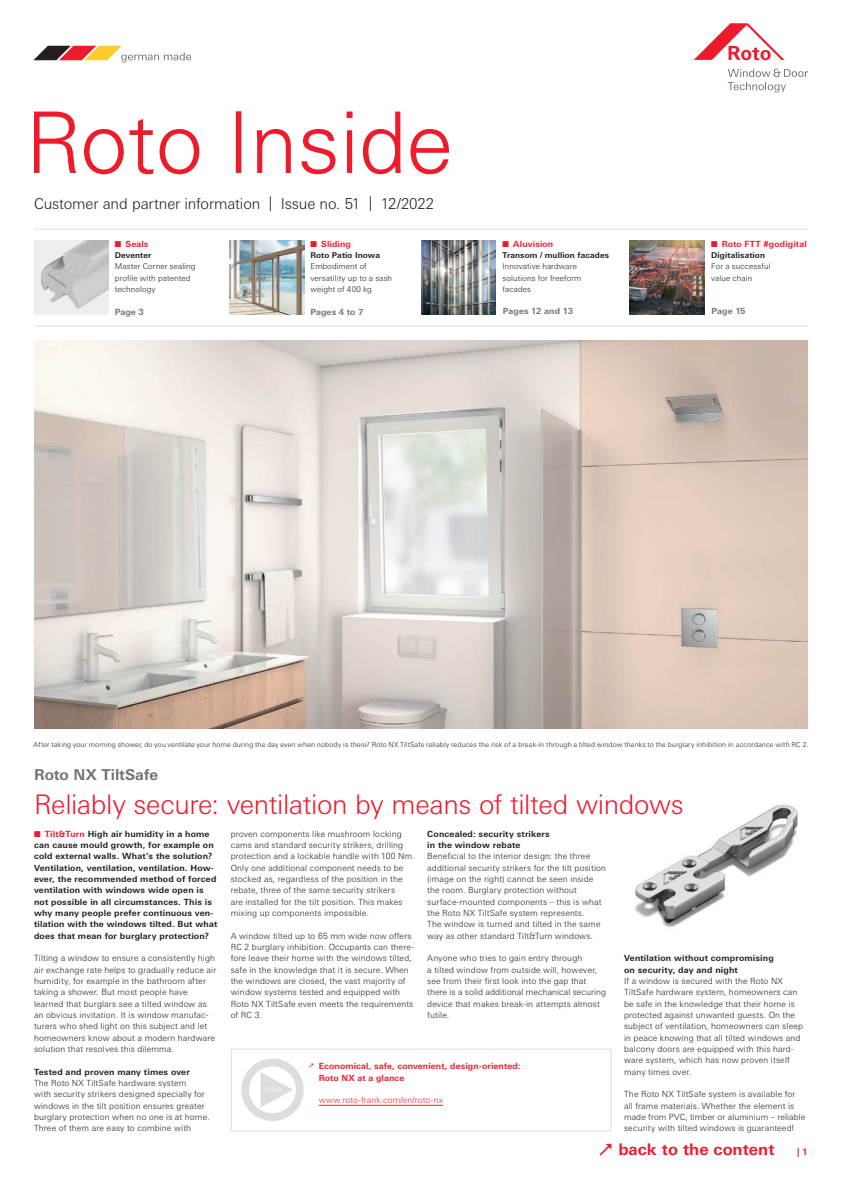
<style>
.page{position:relative;width:842px;height:1191px;background:#fff}
.page>*{position:absolute;margin:0;border:0;box-sizing:border-box;transform-origin:0 0}
.t1{font:300 27px "Univers Next W1 G";letter-spacing:-.015em;color:#ee1b2d}
.t2{font:700 16px "Univers Next W1 G";color:#ee1b2d}
.t3{font:300 15px "Univers Next W1 G";letter-spacing:-.01em;color:#231f20}
.t4{font:700 15px "Univers Next W1 G";letter-spacing:-.005em;color:#717275}
.t5{font:700 9px "Univers Next W1 G";color:#ee1b2d}
.t6{font:300 8.5px/11.3px "Univers Next W1 G";letter-spacing:.02em;color:#231f20}
.t7{font:700 8.5px/11.3px "Univers Next W1 G";letter-spacing:.02em;color:#231f20}
.t8{font:700 8.5px/11.3px "Univers Next W1 G";letter-spacing:.01em;color:#ee1b2d}
.t9{font:700 8.5px "Univers Next W1 G";letter-spacing:.01em;color:#717275}
.t10{font:300 8.5px "Univers Next W1 G";letter-spacing:.01em;color:#ee1b2d}
.t11{font:300 8px/11.3px "Univers Next W1 G";letter-spacing:.01em;color:#231f20}
.t12{font:700 8px "Univers Next W1 G";letter-spacing:.01em;color:#231f20}
.t13{font:300 7px "Univers Next W1 G";letter-spacing:.015em;color:#231f20}
.s1{color:#ee1b2d}
</style>
<div class="page">
<svg style="left:33px;top:46px;width:158px;height:16px"></svg>
<svg style="left:694px;top:23px;width:90px;height:37px"></svg>
<svg style="left:728px;top:69px;width:80px;height:23px"></svg>
<hr style="left:34px;top:229px;width:774px;height:1px;background:#dcdddf">
<hr style="left:34px;top:325px;width:774px;height:1px;background:#dcdddf">
<img style="left:230px;top:240px;width:74px;height:74px">
<img style="left:422px;top:240px;width:74px;height:74px">
<img style="left:630px;top:240px;width:74px;height:74px">
<svg style="left:236px;top:111px;width:213px;height:63px"></svg>
<svg style="left:34px;top:112px;width:165px;height:62px"></svg>
<img style="left:34px;top:340px;width:774px;height:389px">
<img style="left:34px;top:240px;width:74px;height:74px">
<img style="left:634px;top:804px;width:164px;height:123px">
<hr style="left:319px;top:1105px;width:124px;height:1px;background:#ee1b2d">
<div style="left:231px;top:1048px;width:380px;height:83px;border:1px solid #dcdddf"></div>
<svg style="left:241px;top:1058px;width:63px;height:63px"></svg>
<h3 class="t3" style="left:34px;top:195px;width:402px">Customer and partner information | Issue no. 51 | 12/2022</h3>
<p class="t8" style="left:115px;top:238px;width:35px">■ Seals</p>
<p class="t12" style="left:115px;top:250px;width:38px">Deventer</p>
<p class="t11" style="left:115px;top:261px;width:82px">Master Corner sealing profile with patented technology</p>
<p class="t9" style="left:115px;top:307px;width:31px">Page 3</p>
<p class="t8" style="left:310px;top:238px;width:42px">■ Sliding</p>
<p class="t12" style="left:310px;top:250px;width:71px">Roto Patio Inowa</p>
<p class="t11" style="left:310px;top:261px;width:83px">Embodiment of versatility up to a sash weight of 400 kg</p>
<p class="t9" style="left:310px;top:306px;width:55px">Pages 4 to 7</p>
<p class="t9" style="left:503px;top:306px;width:72px">Pages 12 and 13</p>
<p class="t8" style="left:503px;top:238px;width:52px">■ Aluvision</p>
<p class="t12" style="left:503px;top:250px;width:108px">Transom / mullion facades</p>
<p class="t11" style="left:503px;top:261px;width:80px">Innovative hardware solutions for freeform facades</p>
<p class="t8" style="left:711px;top:238px;width:97px">■ Roto FTT #godigital</p>
<p class="t12" style="left:711px;top:250px;width:55px">Digitalisation</p>
<p class="t11" style="left:711px;top:261px;width:61px">For a successful value chain</p>
<p class="t9" style="left:711px;top:306px;width:36px">Page 15</p>
<p class="t13" style="left:34px;top:740px;width:777px">After taking your morning shower, do you ventilate your home during the day even when nobody is there? Roto NX TiltSafe reliably reduces the risk of a break-in through a tilted window thanks to the burglary inhibition in accordance with RC 2.</p>
<h3 class="t4" style="left:34px;top:765px;width:125px">Roto NX TiltSafe</h3>
<h1 class="t1" style="left:34px;top:788px;width:651px">Reliably secure: ventilation by means of tilted windows</h1>
<p class="t7" style="left:34px;top:828px;width:185px"><span class="s1">■ Tilt&amp;Turn</span> High air humidity in a home can cause mould growth, for example on cold external walls. What’s the solution?<br>Ventilation, ventilation, ventilation. How&shy;ever, the recommended method of forced ventilation with windows wide open is not possible in all circumstances. This is why many people prefer continuous ven&shy;tilation with the windows tilted. But what does that mean for burglary protection?</p>
<p class="t6" style="left:34px;top:952px;width:184px">Tilting a window to ensure a consistently high air exchange rate helps to gradually reduce air humidity, for example in the bathroom after taking a shower. But most people have learned that burglars see a tilted window as an obvious invitation. It is window manufac&shy;turers who shed light on this subject and let homeowners know about a modern hardware solution that resolves this dilemma.</p>
<p class="t7" style="left:34px;top:1066px;width:157px">Tested and proven many times over</p>
<p class="t6" style="left:34px;top:1077px;width:177px">The Roto NX TiltSafe hardware system<br>with security strikers designed specially for windows in the tilt position ensures greater burglary protection when no one is at home.<br>Three of them are easy to combine with</p>
<p class="t6" style="left:231px;top:828px;width:185px">proven components like mushroom locking cams and standard security strikers, drilling protection and a lockable handle with 100 Nm.<br>Only one additional component needs to be stocked as, regardless of the position in the rebate, three of the same security strikers<br>are installed for the tilt position. This makes mixing up components impossible.</p>
<p class="t6" style="left:231px;top:930px;width:185px">A window tilted up to 65 mm wide now offers RC 2 burglary inhibition. Occupants can there&shy;fore leave their home with the windows tilted, safe in the knowledge that it is secure. When the windows are closed, the vast majority of window systems tested and equipped with Roto NX TiltSafe even meets the requirements of RC 3.</p>
<p class="t7" style="left:427px;top:828px;width:124px">Concealed: security strikers in the window rebate</p>
<p class="t6" style="left:427px;top:850px;width:180px">Beneficial to the interior design: the three additional security strikers for the tilt position (image on the right) cannot be seen inside the room. Burglary protection without surface-mounted components – this is what the Roto NX TiltSafe system represents.<br>The window is turned and tilted in the same way as other standard Tilt&amp;Turn windows.</p>
<p class="t6" style="left:427px;top:952px;width:180px">Anyone who tries to gain entry through<br>a tilted window from outside will, however, see from their first look into the gap that there is a solid additional mechanical securing device that makes break-in attempts almost futile.</p>
<p class="t8" style="left:319px;top:1060px;width:203px">Economical, safe, convenient, design-oriented:<br>Roto NX at a glance</p>
<p class="t10" style="left:319px;top:1095px;width:126px">www.roto-frank.com/en/roto-nx</p>
<p class="t7" style="left:624px;top:952px;width:151px">Ventilation without compromising on security, day and night</p>
<p class="t6" style="left:624px;top:975px;width:181px">If a window is secured with the Roto NX TiltSafe hardware system, homeowners can be safe in the knowledge that their home is protected against unwanted guests. On the subject of ventilation, homeowners can sleep in peace knowing that all tilted windows and balcony doors are equipped with this hard&shy;ware system, which has now proven itself many times over.</p>
<p class="t6" style="left:624px;top:1088px;width:183px">The Roto NX TiltSafe system is available for all frame materials. Whether the element is made from PVC, timber or aluminium – reliable security with tilted windows is guaranteed!</p>
<h2 class="t2" style="left:618px;top:1139px;width:158px">back to the content</h2>
<p class="t5" style="left:797px;top:1146px;width:12px">| 1</p>
</div>
